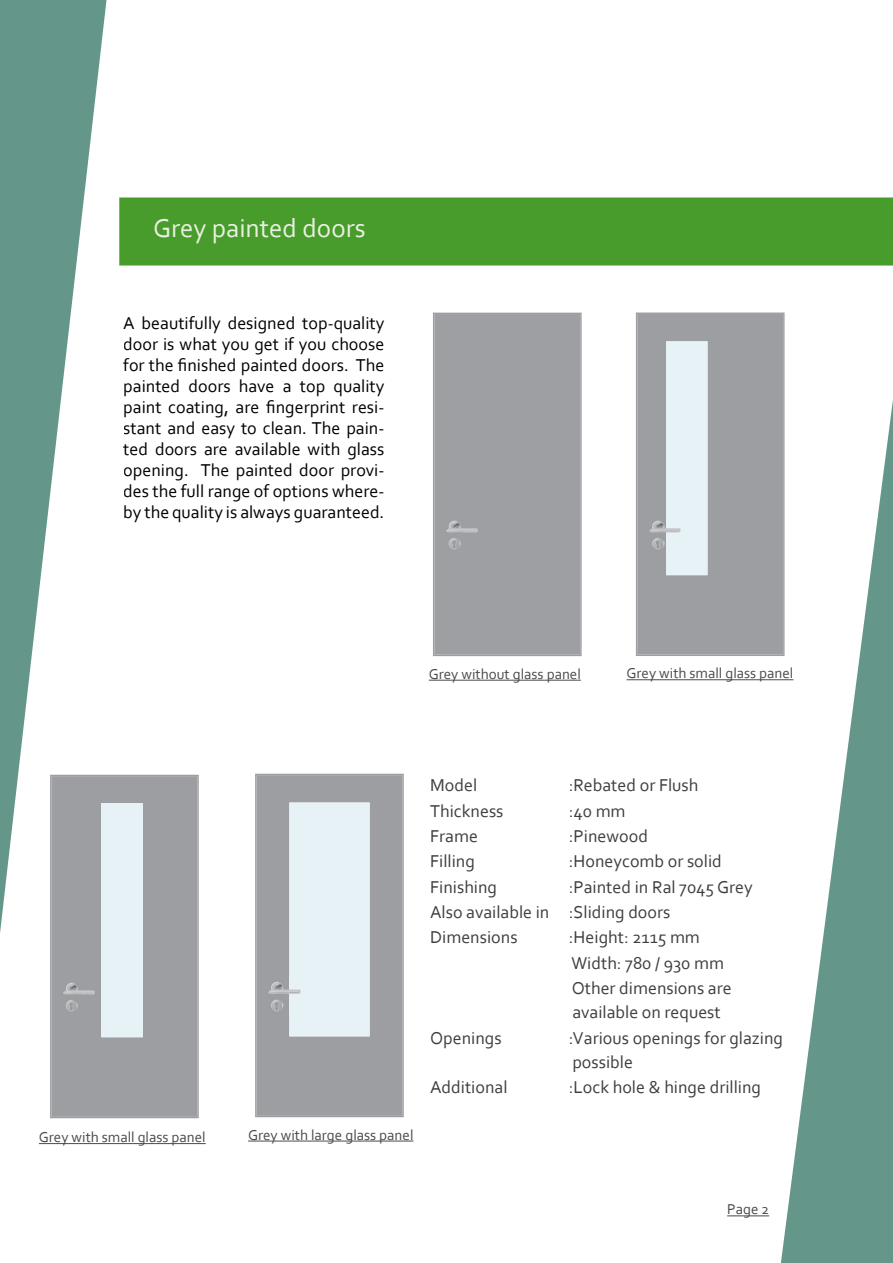
<style>
.page{position:relative;width:893px;height:1263px;background:#fff}
.page>*{position:absolute;margin:0;border:0;box-sizing:border-box;transform-origin:0 0}
.t1{font:27px "Corbel";color:#eaf0e1}
.t2{font:18px/21px "Corbel";color:#000;text-align:justify}
.t3{font:18px/24.9px "Corbel";color:#3e3e40}
.t4{font:15px "Corbel";color:#4b4b4d}
</style>
<div class="page">
<div style="left:119px;top:198px;width:774px;height:68px;background:#479c2b"></div>
<svg style="left:0;top:0;width:108px;height:933px;fill:#649789"></svg>
<svg style="left:777px;top:312px;width:116px;height:951px"></svg>
<div style="left:155px;top:218px;width:210px;height:26px;background:#479c2b"></div>
<div style="left:50px;top:775px;width:149px;height:343px;background:#9d9ea1"></div>
<div style="left:101px;top:804px;width:42px;height:233px;background:#e6f2f5"></div>
<img style="left:61px;top:981px;width:35px;height:32px">
<div style="left:255px;top:774px;width:149px;height:343px;background:#9d9ea1"></div>
<div style="left:289px;top:803px;width:81px;height:233px;background:#e6f2f5"></div>
<img style="left:266px;top:980px;width:35px;height:32px">
<div style="left:433px;top:313px;width:149px;height:343px;background:#9d9fa2"></div>
<img style="left:443px;top:519px;width:36px;height:32px">
<hr style="left:429px;top:680px;width:152px;height:1px;background:#4b4b4d">
<div style="left:636px;top:313px;width:148px;height:343px;background:#9d9ea1"></div>
<div style="left:666px;top:341px;width:41px;height:234px;background:#e6f2f5"></div>
<img style="left:646px;top:518px;width:35px;height:33px">
<hr style="left:626px;top:679px;width:167px;height:1px;background:#4b4b4d">
<hr style="left:39px;top:1143px;width:167px;height:1px;background:#4b4b4d">
<hr style="left:248px;top:1141px;width:165px;height:1px;background:#4b4b4d">
<hr style="left:727px;top:1215px;width:42px;height:1px;background:#4b4b4d">
<h1 class="t1" style="left:153px;top:218px;width:214px">Grey painted doors</h1>
<p class="t2" style="left:123px;top:314px;width:263px">A beautifully designed top-quality door is what you get if you choose for the finished painted doors. The painted doors have a top quality paint coating, are fingerprint resi&shy;stant and easy to clean. The pain&shy;ted doors are available with glass opening. The painted door provi&shy;des the full range of options where&shy;by the quality is always guaranteed.</p>
<p class="t4" style="left:429px;top:668px;width:154px">Grey without glass panel</p>
<p class="t4" style="left:626px;top:668px;width:168px">Grey with small glass panel</p>
<p class="t4" style="left:39px;top:1131px;width:168px">Grey with small glass panel</p>
<p class="t4" style="left:248px;top:1129px;width:167px">Grey with large glass panel</p>
<p class="t3" style="left:430px;top:774px;width:49px">Model</p>
<p class="t3" style="left:569px;top:774px;width:131px">:Rebated or Flush</p>
<p class="t3" style="left:430px;top:800px;width:75px">Thickness</p>
<p class="t3" style="left:569px;top:800px;width:58px">:40 mm</p>
<p class="t3" style="left:430px;top:825px;width:49px">Frame</p>
<p class="t3" style="left:569px;top:825px;width:81px">:Pinewood</p>
<p class="t3" style="left:430px;top:851px;width:46px">Filling</p>
<p class="t3" style="left:569px;top:851px;width:155px">:Honeycomb or solid</p>
<p class="t3" style="left:430px;top:876px;width:68px">Finishing</p>
<p class="t3" style="left:430px;top:876px;width:324px;line-height:25.3px;text-indent:139px">:Painted in Ral 7045 Grey<br>Also available in :Sliding doors<br>Dimensions</p>
<p class="t3" style="left:569px;top:927px;width:164px">:Height: 2115 mm<br>Width: 780 / 930 mm<br>Other dimensions are available on request</p>
<p class="t3" style="left:430px;top:1027px;width:73px">Openings</p>
<p class="t3" style="left:569px;top:1027px;width:216px;line-height:24px">:Various openings for glazing possible</p>
<p class="t3" style="left:430px;top:1076px;width:79px">Additional</p>
<p class="t3" style="left:569px;top:1076px;width:194px">:Lock hole &amp; hinge drilling</p>
<p class="t4" style="left:727px;top:1204px;width:43px">Page 2</p>
</div>
